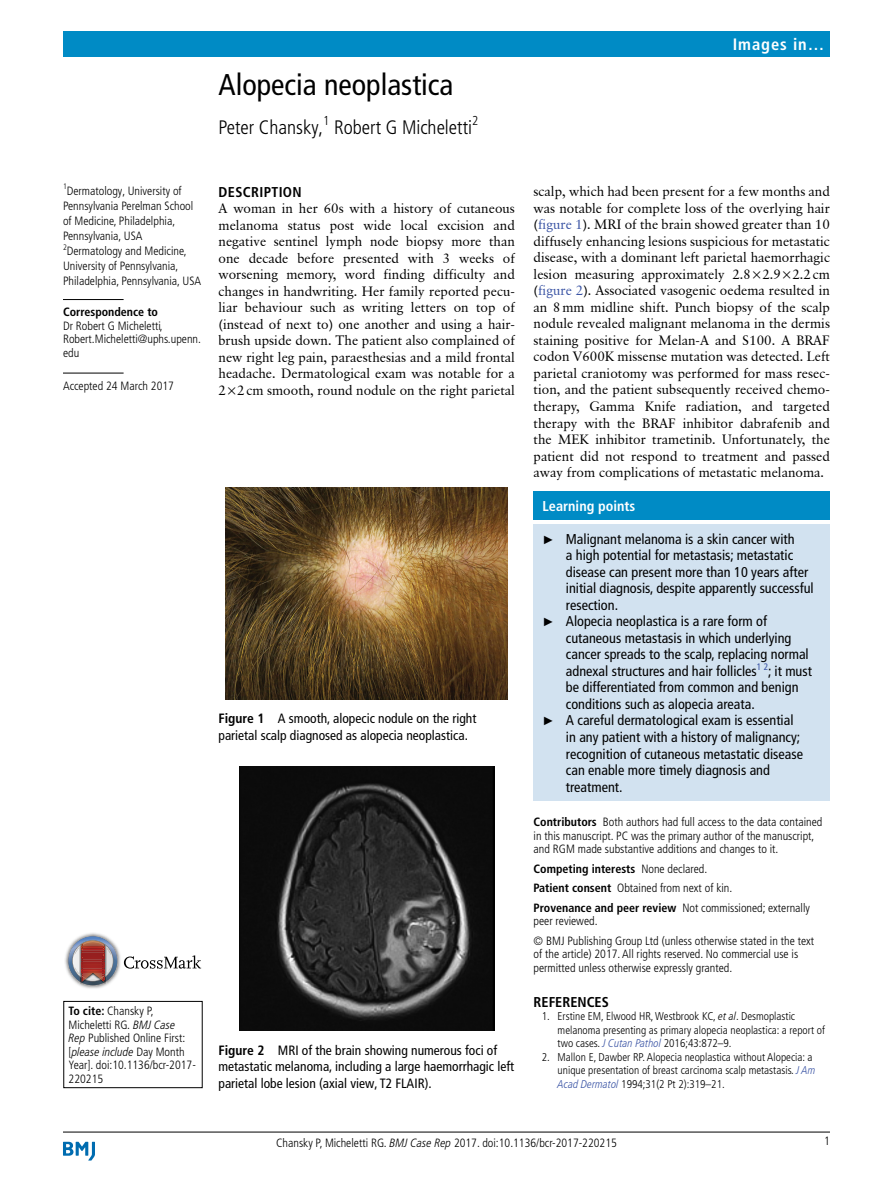
<style>
.page{position:relative;width:893px;height:1191px;background:#fff}
.page>*{position:absolute;margin:0;border:0;box-sizing:border-box;transform-origin:0 0}
.jrnlArtTitle{font:condensed 30px "Frutiger LT Pro";color:#000}
.jrnlAuthors{font:300 condensed 19.5px "Frutiger LT Pro";color:#000}
.jrnlCategory{font:700 condensed 16.5px "Frutiger LT Std";letter-spacing:.055em;color:#fff}
.t1{font:condensed 14.25px "Frutiger LT Pro";color:#000}
.t2{font:700 condensed 14.25px "Frutiger LT Pro";color:#fff}
.jrnlHead1_First{font:700 condensed 14.25px "Frutiger LT Pro";letter-spacing:.025em;color:#000}
.jrnlRefHead{font:700 condensed 14.25px "Frutiger LT Std";color:#000}
.TXT{font:13.5px/16.5px "Classical Garamond BT";color:#000;text-align:justify}
.jrnlFigCaption{font:condensed 13.5px/16.5px "Frutiger LT Pro";color:#000}
.jrnlConFN{font:300 condensed 12px/13.5px "Frutiger LT Pro";color:#000}
.jrnlAff{font:300 condensed 12px/15px "Frutiger LT Pro";color:#000}
.jrnlCopyrightStmt{font:300 condensed 12px/13.5px "Frutiger LT Pro";color:#000}
.jrnlStubToCite{font:300 condensed 12px/13.5px "Frutiger LT Pro";color:#000}
.jrnlPeerReviewFN{font:300 condensed 12px/13.5px "Frutiger LT Pro";color:#000}
.jrnlCorrAff{font:300 condensed 12px/13.5px "Frutiger LT Pro";color:#000}
.jrnlPatientFN{font:300 condensed 12px "Frutiger LT Pro";color:#000}
.jrnlConfFN{font:700 condensed 12px "Frutiger LT Pro";color:#000}
.jrnlAcDate{font:300 condensed 12px "Frutiger LT Pro";color:#000}
.jrnlCorrAffHead{font:700 condensed 12px "Frutiger LT Pro";color:#000}
.RLH{font:300 condensed 12px "Frutiger LT Pro";color:#000}
.jrnlRefText{font:300 condensed 11.25px/13.5px "Frutiger LT Pro";color:#000}
.s1{font-weight:700}
.s2{font-style:italic}
.s3{color:#3953a4}
.s4{font-family:"Arial";font-stretch:normal;font-size:12px}
.s5{font-weight:300}
.s6{font-style:italic;color:#3953a4}
</style>
<div class="page">
<hr style="left:63px;top:1131px;width:767px;height:1px;background:#000">
<svg style="left:63px;top:1141px;width:32px;height:19px"></svg>
<div style="left:534px;top:491px;width:296px;height:29px;background:#008bc5"></div>
<div style="left:534px;top:524px;width:296px;height:276px;background:#d2e2f0"></div>
<div style="left:63px;top:31px;width:767px;height:25px;background:#008bc5"></div>
<div style="left:63px;top:1001px;width:140px;height:87px;border:1px solid #000"></div>
<hr style="left:63px;top:299px;width:61px;height:1px;background:#000">
<hr style="left:63px;top:373px;width:61px;height:1px;background:#000">
<img style="left:65px;top:933px;width:56px;height:56px">
<svg style="left:68px;top:936px;width:49px;height:49px;background:#a48388"></svg>
<svg style="left:124px;top:955px;width:77px;height:13px"></svg>
<img style="left:226px;top:487px;width:282px;height:212px">
<img style="left:239px;top:767px;width:255px;height:263px">
<p class="jrnlArtTitle" style="left:219px;top:67px;width:236px">Alopecia neoplastica</p>
<p class="jrnlAuthors" style="left:219px;top:116px;width:261px">Peter Chansky,<sup>1</sup> Robert G Micheletti<sup>2</sup></p>
<p class="jrnlAff" style="left:63px;top:183px;width:132px"><sup>1</sup>Dermatology, University of<br>Pennsylvania Perelman School of Medicine, Philadelphia,<br>Pennsylvania, USA</p>
<p class="jrnlAff" style="left:63px;top:243px;width:140px"><sup>2</sup>Dermatology and Medicine,<br>University of Pennsylvania,<br>Philadelphia, Pennsylvania, USA</p>
<p class="jrnlCorrAffHead" style="left:63px;top:305px;width:97px">Correspondence to</p>
<p class="jrnlCorrAff" style="left:63px;top:319px;width:140px">Dr Robert G Micheletti,<br>Robert.Micheletti@uphs.upenn. edu</p>
<p class="jrnlAcDate" style="left:63px;top:379px;width:112px">Accepted 24 March 2017</p>
<p class="jrnlHead1_First" style="left:219px;top:183px;width:85px">DESCRIPTION</p>
<p class="TXT" style="left:219px;top:200px;width:298px">A woman in her 60s with a history of cutaneous melanoma status post wide local excision and negative sentinel lymph node biopsy more than one decade before presented with 3 weeks of worsening memory, word finding difficulty and changes in handwriting. Her family reported pecu&shy;liar behaviour such as writing letters on top of (instead of next to) one another and using a hair&shy;brush upside down. The patient also complained of new right leg pain, paraesthesias and a mild frontal headache. Dermatological exam was notable for a 2×2cm smooth, round nodule on the right parietal</p>
<p class="jrnlFigCaption" style="left:219px;top:710px;width:259px"><span class="s1">Figure 1</span> A smooth, alopecic nodule on the right parietal scalp diagnosed as alopecia neoplastica.</p>
<p class="jrnlStubToCite" style="left:69px;top:1004px;width:129px"><span class="s1">To cite:</span> Chansky P,<br>Micheletti RG. <span class="s2">BMJ Case<br>Rep</span> Published Online First: [<span class="s2">please include</span> Day Month<br>Year]. doi:10.1136/bcr-2017-<br>220215</p>
<p class="jrnlFigCaption" style="left:219px;top:1041px;width:297px"><span class="s1">Figure 2</span> MRI of the brain showing numerous foci of metastatic melanoma, including a large haemorrhagic left parietal lobe lesion (axial view, T2 FLAIR).</p>
<p class="jrnlCategory" style="left:733px;top:34px;width:93px">Images in…</p>
<p class="TXT" style="left:534px;top:183px;width:298px">scalp, which had been present for a few months and was notable for complete loss of the overlying hair (<span class="s3">figure 1</span>). MRI of the brain showed greater than 10 diffusely enhancing lesions suspicious for metastatic disease, with a dominant left parietal haemorrhagic lesion measuring approximately 2.8×2.9×2.2cm (<span class="s3">figure 2</span>). Associated vasogenic oedema resulted in an 8mm midline shift. Punch biopsy of the scalp nodule revealed malignant melanoma in the dermis staining positive for Melan-A and S100. A BRAF codon V600K missense mutation was detected. Left parietal craniotomy was performed for mass resec&shy;tion, and the patient subsequently received chemo&shy;therapy, Gamma Knife radiation, and targeted therapy with the BRAF inhibitor dabrafenib and the MEK inhibitor trametinib. Unfortunately, the patient did not respond to treatment and passed away from complications of metastatic melanoma.</p>
<p class="t2" style="left:543px;top:498px;width:94px">Learning points</p>
<p class="t1" style="left:543px;top:530px;width:253px"><span class="s4">►</span> Malignant melanoma is a skin cancer with</p>
<p class="t1" style="left:566px;top:547px;width:229px">a high potential for metastasis; metastatic</p>
<p class="t1" style="left:566px;top:563px;width:244px">disease can present more than 10 years after</p>
<p class="t1" style="left:566px;top:580px;width:249px">initial diagnosis, despite apparently successful</p>
<p class="t1" style="left:566px;top:596px;width:54px">resection.</p>
<p class="t1" style="left:543px;top:613px;width:226px"><span class="s4">►</span> Alopecia neoplastica is a rare form of</p>
<p class="t1" style="left:566px;top:629px;width:227px">cutaneous metastasis in which underlying</p>
<p class="t1" style="left:566px;top:646px;width:244px">cancer spreads to the scalp, replacing normal</p>
<p class="t1" style="left:566px;top:662px;width:248px">adnexal structures and hair follicles<sup>1</sup> <sup>2</sup>; it must</p>
<p class="t1" style="left:566px;top:679px;width:234px">be differentiated from common and benign</p>
<p class="t1" style="left:566px;top:695px;width:190px">conditions such as alopecia areata.</p>
<p class="t1" style="left:543px;top:712px;width:252px"><span class="s4">►</span> A careful dermatological exam is essential</p>
<p class="t1" style="left:566px;top:728px;width:236px">in any patient with a history of malignancy;</p>
<p class="t1" style="left:566px;top:745px;width:239px">recognition of cutaneous metastatic disease</p>
<p class="t1" style="left:566px;top:761px;width:206px">can enable more timely diagnosis and</p>
<p class="t1" style="left:566px;top:778px;width:58px">treatment.</p>
<p class="jrnlConFN" style="left:534px;top:815px;width:290px"><span class="s1">Contributors</span> Both authors had full access to the data contained in this manuscript. PC was the primary author of the manuscript, and RGM made substantive additions and changes to it.</p>
<p class="jrnlConfFN" style="left:534px;top:861px;width:175px">Competing interests <span class="s5">None declared.</span></p>
<p class="jrnlPatientFN" style="left:534px;top:881px;width:200px"><span class="s1">Patient consent</span> Obtained from next of kin.</p>
<p class="jrnlPeerReviewFN" style="left:534px;top:900px;width:278px"><span class="s1">Provenance and peer review</span> Not commissioned; externally peer reviewed.</p>
<p class="jrnlCopyrightStmt" style="left:534px;top:933px;width:282px">© BMJ Publishing Group Ltd (unless otherwise stated in the text of the article) 2017. All rights reserved. No commercial use is permitted unless otherwise expressly granted.</p>
<p class="jrnlRefHead" style="left:534px;top:993px;width:77px">REFERENCES</p>
<p class="jrnlRefText" style="left:558px;top:1009px;width:269px;text-indent:-16px">1. Erstine EM, Elwood HR, Westbrook KC, <span class="s2">et al</span>. Desmoplastic melanoma presenting as primary alopecia neoplastica: a report of two cases. <span class="s6">J Cutan Pathol</span> 2016;43:872–9.</p>
<p class="jrnlRefText" style="left:558px;top:1050px;width:259px;text-indent:-16px">2. Mallon E, Dawber RP. Alopecia neoplastica without Alopecia: a unique presentation of breast carcinoma scalp metastasis. <span class="s6">J Am<br>Acad Dermatol</span> 1994;31(2 Pt 2):319–21.</p>
<p class="jrnlConFN" style="left:276px;top:1136px;width:342px">Chansky P, Micheletti RG. <span class="s2">BMJ Case Rep</span> 2017. doi:10.1136/bcr-2017-220215</p>
<p class="RLH" style="left:824px;top:1134px;width:7px">1</p>
</div>
